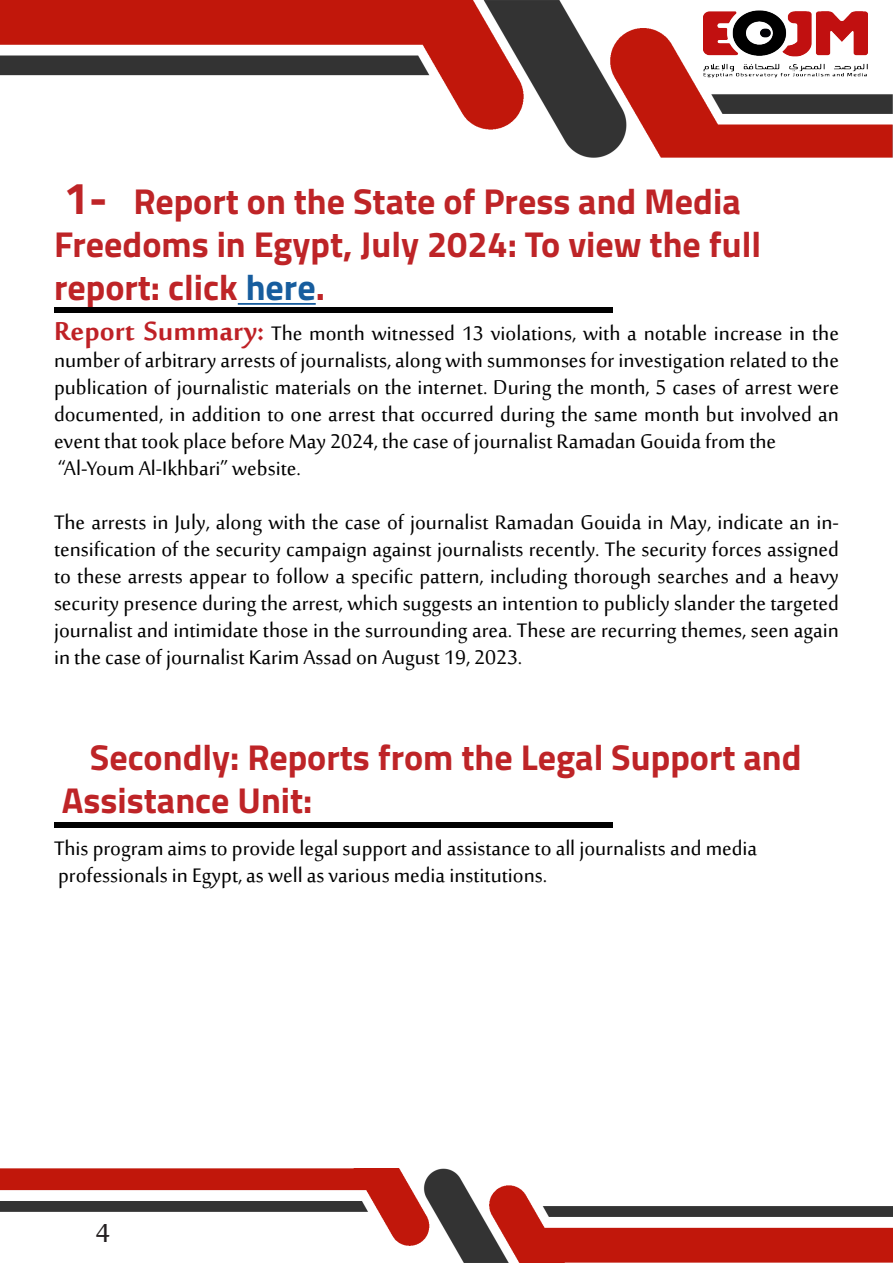
<style>
.page{position:relative;width:893px;height:1263px;background:#fff}
.page>*{position:absolute;margin:0;border:0;box-sizing:border-box;transform-origin:0 0}
.t1{font:700 36px "Cairo";color:#be2427}
.t2{font:36px "Sakkal Majalla";color:#231f20}
.t3{font:27px/27px "Sakkal Majalla";color:#000;text-align:justify}
.s1{font-size:45px}
.s2{color:#175d9e}
.s3{font-weight:700;font-size:36px;color:#bf2126}
</style>
<div class="page">
<img style="left:0;top:0;width:893px;height:158px">
<img style="left:0;top:1169px;width:893px;height:94px">
<img style="left:704px;top:11px;width:164px;height:68px">
<hr style="left:238px;top:303px;width:78px;height:2px;background:#175d9e">
<div style="left:54px;top:308px;width:558px;height:5px;background:#000"></div>
<div style="left:54px;top:822px;width:558px;height:6px;background:#000"></div>
<p class="t1" style="left:64px;top:172px;width:678px"><span class="s1">1-</span> Report on the State of Press and Media</p>
<p class="t1" style="left:54px;top:215px;width:709px">Freedoms in Egypt, July 2024: To view the full</p>
<p class="t1" style="left:54px;top:258px;width:272px">report: click <span class="s2">here</span>.</p>
<p class="t3" style="left:54px;top:322px;width:786px"><span class="s3">Report Summary:</span> The month witnessed 13 violations, with a notable increase in the number of arbitrary arrests of journalists, along with summonses for investigation related to the publication of journalistic materials on the internet. During the month, 5 cases of arrest were documented, in addition to one arrest that occurred during the same month but involved an event that took place before May 2024, the case of journalist Ramadan Gouida from the</p>
<p class="t3" style="left:58px;top:457px;width:244px">“Al-Youm Al-Ikhbari” website.</p>
<p class="t3" style="left:54px;top:511px;width:786px">The arrests in July, along with the case of journalist Ramadan Gouida in May, indicate an in&shy;tensification of the security campaign against journalists recently. The security forces assigned to these arrests appear to follow a specific pattern, including thorough searches and a heavy security presence during the arrest, which suggests an intention to publicly slander the targeted journalist and intimidate those in the surrounding area. These are recurring themes, seen again in the case of journalist Karim Assad on August 19, 2023.</p>
<p class="t1" style="left:90px;top:728px;width:713px">Secondly: Reports from the Legal Support and</p>
<p class="t1" style="left:62px;top:771px;width:252px">Assistance Unit:</p>
<p class="t3" style="left:54px;top:837px;width:705px">This program aims to provide legal support and assistance to all journalists and media</p>
<p class="t3" style="left:58px;top:864px;width:491px">professionals in Egypt, as well as various media institutions.</p>
<h1 class="t2" style="left:96px;top:1213px;width:16px">4</h1>
</div>
